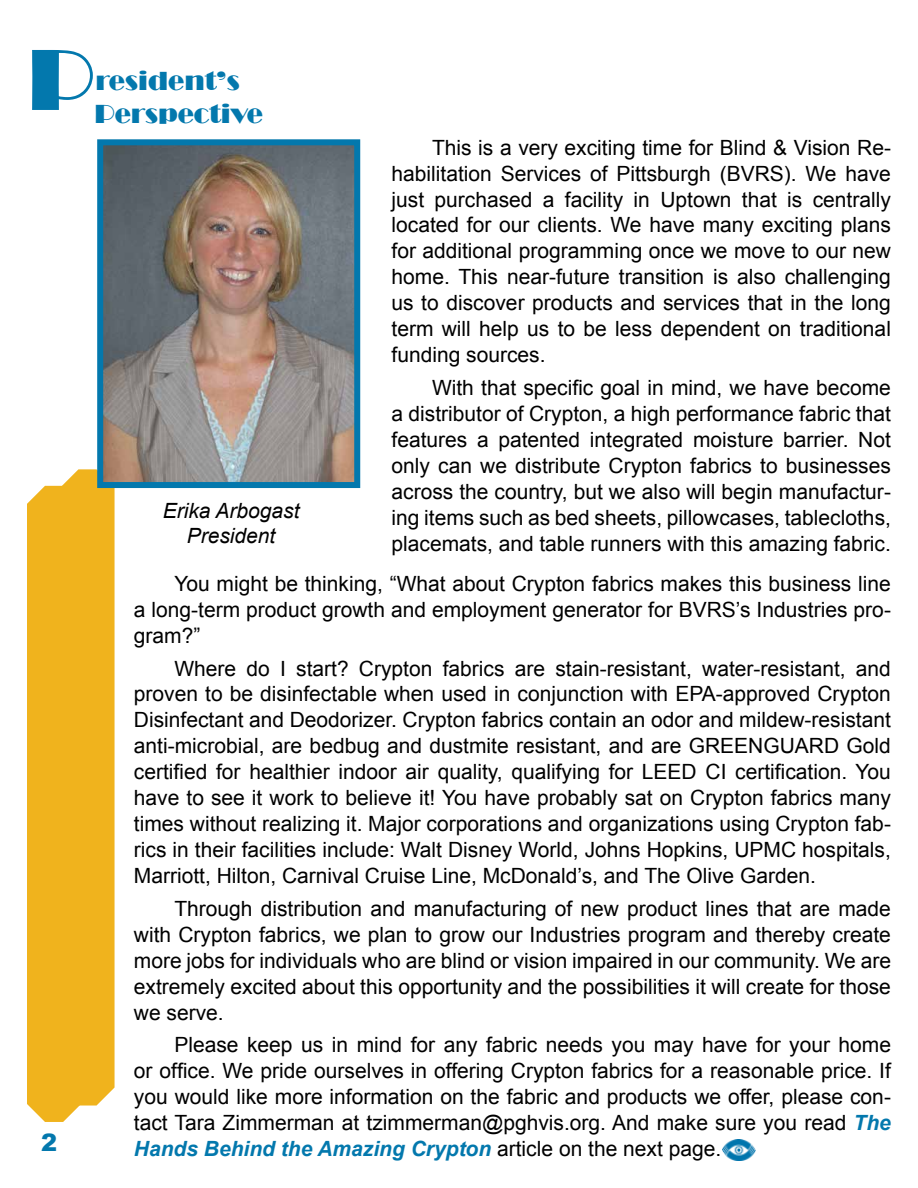
<style>
.page{position:relative;width:918px;height:1188px;background:#fff}
.page>*{position:absolute;margin:0;border:0;box-sizing:border-box;transform-origin:0 0}
.t1{font:90px "Broadway";color:#0378ad}
.t2{font:27px "Broadway";color:#0378ad}
.Paragraph_Style_text{font:900 24px "Arial";color:#0378ad}
.Paragraph_Style_text-2{font:21px/26px "Arial";color:#000;text-align:justify}
.Paragraph_Style_text-3{font:italic 21px/25.2px "Arial";color:#000;text-align:center}
.s1{font-weight:700;font-style:italic;color:#0378ad}
</style>
<div class="page">
<div style="left:27px;top:469px;width:88px;height:653px;background:#f0b31d"></div>
<img style="left:722px;top:1140px;width:34px;height:20px">
<img style="left:104px;top:146px;width:249px;height:335px">
<div style="left:97px;top:139px;width:263px;height:349px;border:6px solid #0378ad"></div>
<p class="t1" style="left:27px;top:28px;width:70px">P</p>
<p class="t2" style="left:96px;top:66px;width:146px">resident’s</p>
<p class="t2" style="left:94px;top:98px;width:170px">Perspective</p>
<p class="Paragraph_Style_text" style="left:41px;top:1125px;width:18px">2</p>
<p class="Paragraph_Style_text-2" style="left:392px;top:134px;width:501px;text-indent:40px">This is a very exciting time for Blind &amp; Vision Re&shy;habilitation Services of Pittsburgh (BVRS). We have just purchased a facility in Uptown that is centrally located for our clients. We have many exciting plans for additional programming once we move to our new home. This near-future transition is also challenging us to discover products and services that in the long term will help us to be less dependent on traditional funding sources.</p>
<p class="Paragraph_Style_text-2" style="left:392px;top:375px;width:501px;text-indent:40px">With that specific goal in mind, we have become a distributor of Crypton, a high performance fabric that features a patented integrated moisture barrier. Not only can we distribute Crypton fabrics to businesses across the country, but we also will begin manufactur&shy;ing items such as bed sheets, pillowcases, tablecloths, placemats, and table runners with this amazing fabric.</p>
<p class="Paragraph_Style_text-2" style="left:134px;top:571px;width:759px;text-indent:40px">You might be thinking, “What about Crypton fabrics makes this business line a long-term product growth and employment generator for BVRS’s Industries pro&shy;gram?”</p>
<p class="Paragraph_Style_text-2" style="left:134px;top:655px;width:759px;text-indent:40px">Where do I start? Crypton fabrics are stain-resistant, water-resistant, and proven to be disinfectable when used in conjunction with EPA-approved Crypton Disinfectant and Deodorizer. Crypton fabrics contain an odor and mildew-resistant anti-microbial, are bedbug and dustmite resistant, and are GREENGUARD Gold certified for healthier indoor air quality, qualifying for LEED CI certification. You have to see it work to believe it! You have probably sat on Crypton fabrics many times without realizing it. Major corporations and organizations using Crypton fab&shy;rics in their facilities include: Walt Disney World, Johns Hopkins, UPMC hospitals, Marriott, Hilton, Carnival Cruise Line, McDonald’s, and The Olive Garden.</p>
<p class="Paragraph_Style_text-2" style="left:134px;top:896px;width:759px;text-indent:40px">Through distribution and manufacturing of new product lines that are made with Crypton fabrics, we plan to grow our Industries program and thereby create more jobs for individuals who are blind or vision impaired in our community. We are extremely excited about this opportunity and the possibilities it will create for those we serve.</p>
<p class="Paragraph_Style_text-2" style="left:134px;top:1032px;width:759px;text-indent:40px">Please keep us in mind for any fabric needs you may have for your home or office. We pride ourselves in offering Crypton fabrics for a reasonable price. If you would like more information on the fabric and products we offer, please con&shy;tact Tara Zimmerman at tzimmerman@pghvis.org. And make sure you read <span class="s1">The Hands Behind the Amazing Crypton</span> article on the next page.</p>
<p class="Paragraph_Style_text-3" style="left:163px;top:498px;width:138px">Erika Arbogast<br>President</p>
</div>
